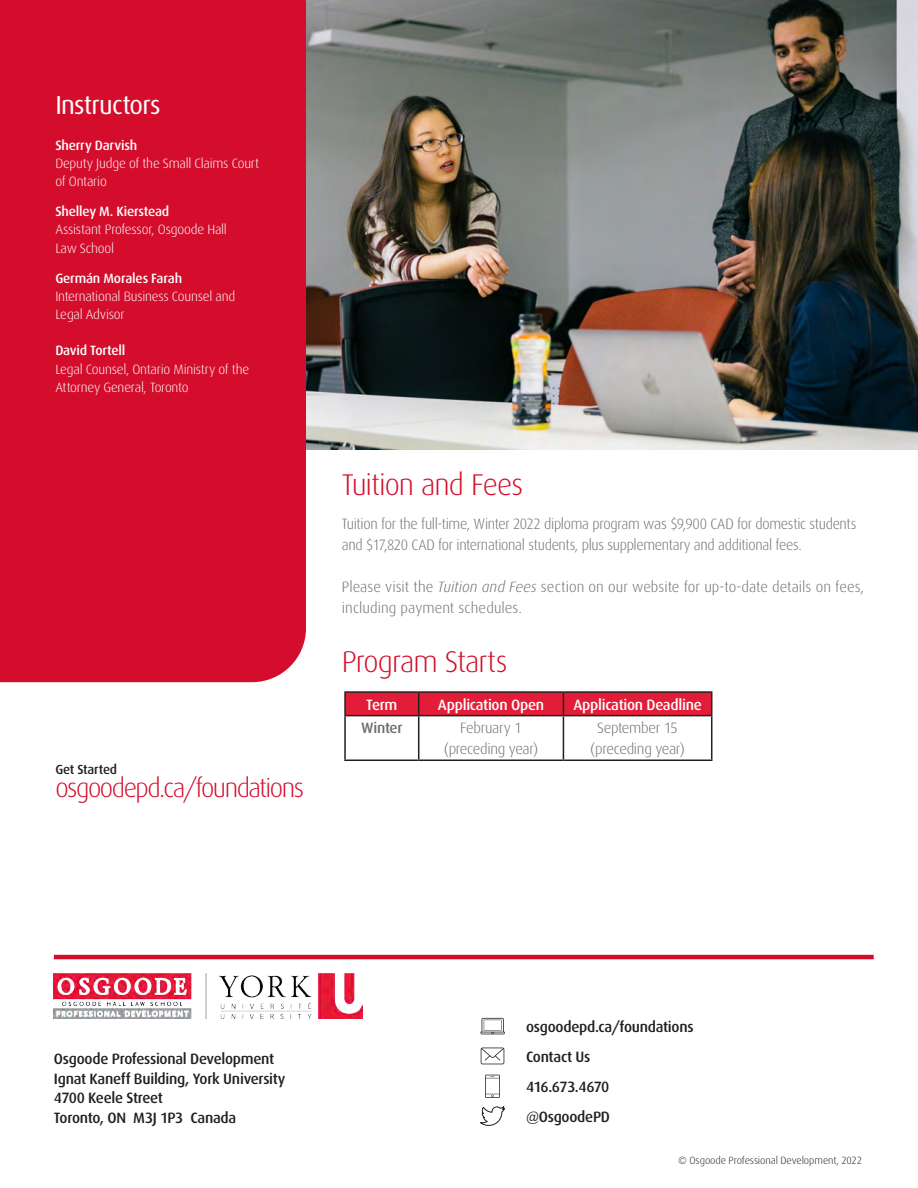
<style>
.page{position:relative;width:918px;height:1188px;background:#fff}
.page>*{position:absolute;margin:0;border:0;box-sizing:border-box;transform-origin:0 0}
.t1{font:300 30px "Dax";letter-spacing:-.03em;color:#d30d2b}
.t2{font:300 26.4px "Dax";letter-spacing:-.055em;color:#d30d2b}
.t3{font:25.95px "Dax";letter-spacing:-.03em;color:#fff}
.t4{font:300 15px/21px "Dax";letter-spacing:-.02em;color:#6c6d70;scale:.96 1}
.t5{font:500 15px "Dax";letter-spacing:-.02em;color:#231f20}
.t6{font:300 15px/21px "Dax";letter-spacing:.005em;color:#6c6d70}
.t7{font:300 15px/21px "Dax";letter-spacing:-.02em;color:#6c6d70;text-align:center}
.t8{font:500 15px "Dax";letter-spacing:-.02em;color:#fff}
.t9{font:500 15px "Dax";letter-spacing:-.055em;color:#231f20}
.t10{font:500 15px "Dax";letter-spacing:-.02em;color:#6c6d70}
.t11{font:300 13.5px/18.1px "Dax";letter-spacing:-.015em;color:#fff}
.t12{font:500 13.5px "Dax";letter-spacing:-.015em;color:#fff}
.t13{font:500 13.2px "Dax";letter-spacing:-.01em;color:#231f20}
.t14{font:300 10.5px "Dax";letter-spacing:-.005em;color:#231f20}
.s1{font-style:italic}
</style>
<div class="page">
<img style="left:306px;top:0;width:612px;height:449px">
<div style="left:0;top:0;width:306px;height:682px;background:#d30d2b"></div>
<hr style="left:54px;top:955px;width:820px;height:4px;background:#d30d2b">
<img style="left:53px;top:973px;width:310px;height:45px">
<svg style="left:481px;top:1018px;width:23px;height:16px"></svg>
<svg style="left:481px;top:1048px;width:23px;height:16px"></svg>
<svg style="left:485px;top:1075px;width:15px;height:23px"></svg>
<svg style="left:480px;top:1106px;width:25px;height:20px"></svg>
<hr style="left:344px;top:691px;width:75px;height:2px;background:#231f20">
<hr style="left:344px;top:693px;width:2px;height:22px;background:#231f20">
<hr style="left:419px;top:691px;width:144px;height:2px;background:#231f20">
<hr style="left:563px;top:691px;width:149px;height:2px;background:#231f20">
<svg style="left:345px;top:692px;width:367px;height:23px;background:#d81d36"></svg>
<hr style="left:344px;top:715px;width:75px;height:1px;background:#231f20">
<hr style="left:344px;top:716px;width:2px;height:44px;background:#231f20">
<hr style="left:419px;top:715px;width:144px;height:1px;background:#231f20">
<hr style="left:418px;top:716px;width:1px;height:44px;background:#231f20">
<hr style="left:563px;top:715px;width:149px;height:1px;background:#231f20">
<hr style="left:563px;top:716px;width:1px;height:44px;background:#231f20">
<hr style="left:711px;top:716px;width:1px;height:44px;background:#231f20">
<hr style="left:344px;top:760px;width:75px;height:1px;background:#231f20">
<hr style="left:419px;top:760px;width:144px;height:1px;background:#231f20">
<hr style="left:563px;top:760px;width:149px;height:1px;background:#231f20">
<p class="t3" style="left:55px;top:90px;width:107px">Instructors</p>
<p class="t12" style="left:55px;top:138px;width:83px">Sherry Darvish</p>
<p class="t11" style="left:55px;top:155px;width:205px">Deputy Judge of the Small Claims Court of Ontario</p>
<p class="t12" style="left:55px;top:204px;width:116px">Shelley M. Kierstead</p>
<p class="t11" style="left:55px;top:221px;width:173px">Assistant Professor, Osgoode Hall<br>Law School</p>
<p class="t12" style="left:55px;top:270px;width:128px">Germán Morales Farah</p>
<p class="t11" style="left:55px;top:287px;width:181px">International Business Counsel and<br>Legal Advisor</p>
<p class="t12" style="left:55px;top:343px;width:72px">David Tortell</p>
<p class="t11" style="left:55px;top:360px;width:196px">Legal Counsel, Ontario Ministry of the<br>Attorney General, Toronto</p>
<p class="t13" style="left:55px;top:762px;width:63px">Get Started</p>
<p class="t2" style="left:55px;top:773px;width:250px">osgoodepd.ca/foundations</p>
<p class="t1" style="left:342px;top:468px;width:183px">Tuition and Fees</p>
<p class="t4" style="left:342px;top:513px;width:537px">Tuition for the full-time, Winter 2022 diploma program was $9,900 CAD for domestic students and $17,820 CAD for international students, plus supplementary and additional fees.</p>
<p class="t6" style="left:342px;top:576px;width:524px">Please visit the <span class="s1">Tuition and Fees</span> section on our website for up-to-date details on fees, including payment schedules.</p>
<p class="t1" style="left:342px;top:646px;width:167px">Program Starts</p>
<p class="t8" style="left:366px;top:696px;width:33px">Term</p>
<p class="t8" style="left:438px;top:696px;width:108px">Application Open</p>
<p class="t8" style="left:573px;top:696px;width:130px">Application Deadline</p>
<p class="t10" style="left:361px;top:720px;width:43px">Winter</p>
<p class="t7" style="left:444px;top:718px;width:96px">February 1 (preceding year)</p>
<p class="t7" style="left:590px;top:718px;width:96px">September 15 (preceding year)</p>
<p class="t5" style="left:54px;top:1051px;width:222px">Osgoode Professional Development</p>
<p class="t5" style="left:54px;top:1070px;width:233px">Ignat Kaneff Building, York University</p>
<p class="t5" style="left:54px;top:1090px;width:111px">4700 Keele Street</p>
<p class="t5" style="left:54px;top:1109px;width:184px">Toronto, ON M3J 1P3 Canada</p>
<p class="t5" style="left:526px;top:1018px;width:169px">osgoodepd.ca/foundations</p>
<p class="t5" style="left:526px;top:1048px;width:66px">Contact Us</p>
<p class="t9" style="left:526px;top:1078px;width:85px">416.673.4670</p>
<p class="t5" style="left:526px;top:1108px;width:86px">@OsgoodePD</p>
<p class="t14" style="left:678px;top:1155px;width:186px">© Osgoode Professional Development, 2022</p>
</div>
